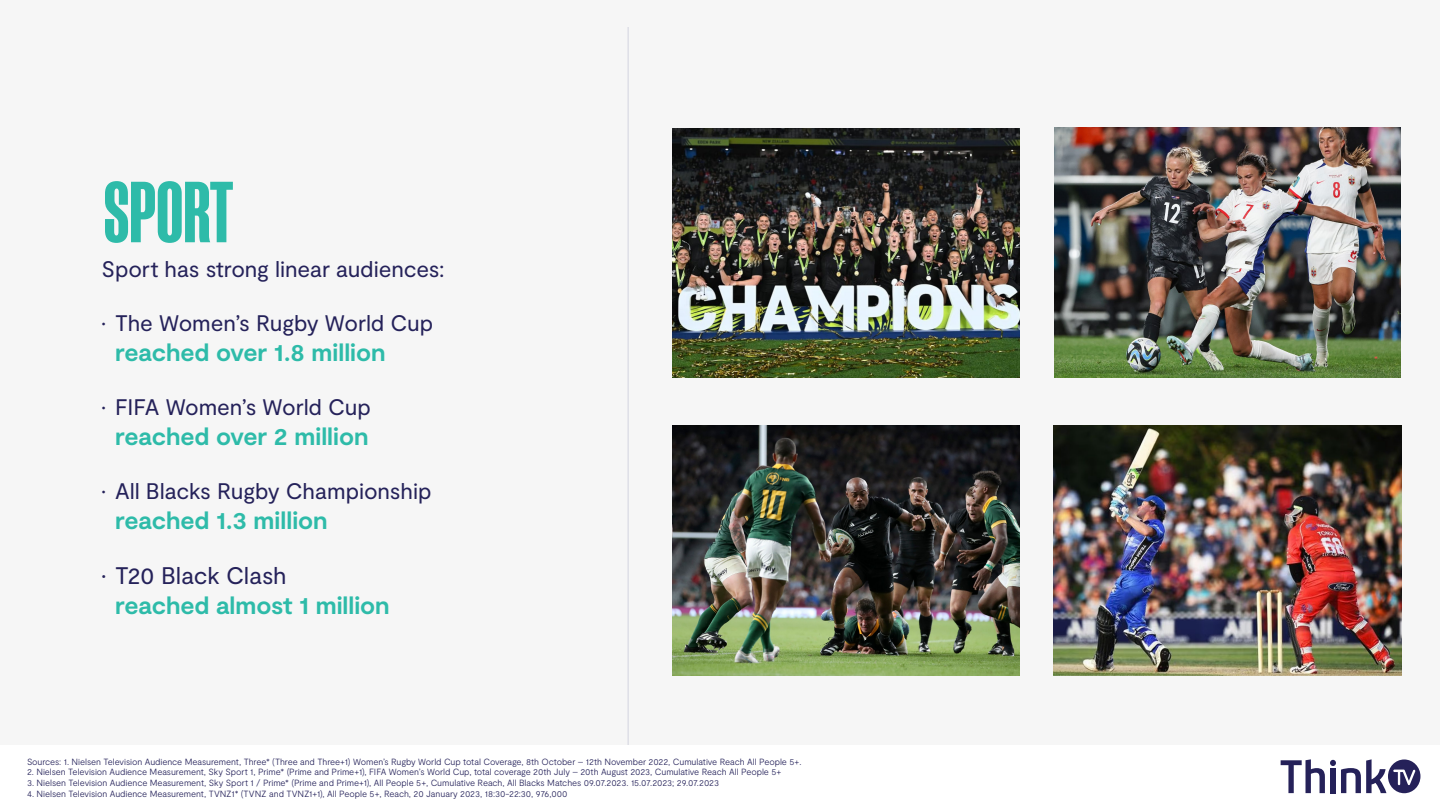
<style>
.page{position:relative;width:1440px;height:810px;background:#fff}
.page>*{position:absolute;margin:0;border:0;box-sizing:border-box;transform-origin:0 0}
.t1{font:700 81.75px "Test Manuka";color:#2ebba9}
.t2{font:700 24.75px "Moderat";letter-spacing:-.005em;color:#2ebba9}
.t3{font:24px "Moderat";letter-spacing:-.01em;color:#25225a}
.t4{font:22.5px "Moderat";letter-spacing:-.005em;color:#25225a}
.t5{font:300 9px "Moderat";letter-spacing:-.01em;color:#25225a}
</style>
<div class="page">
<div style="left:1px;top:0;width:1439px;height:809px;background:#f6f6f6"></div>
<img style="left:673px;top:128px;width:346px;height:249px">
<img style="left:1054px;top:128px;width:347px;height:250px">
<img style="left:1053px;top:425px;width:348px;height:251px">
<img style="left:672px;top:425px;width:348px;height:251px">
<hr style="left:628px;top:27px;width:1px;height:756px;background:#d2d3df">
<div style="left:1px;top:746px;width:1439px;height:64px;background:#fff"></div>
<svg style="left:1281px;top:759px;width:139px;height:34px"></svg>
<h1 class="t1" style="left:104px;top:169px;width:131px">SPORT</h1>
<h3 class="t4" style="left:102px;top:257px;width:345px">Sport has strong linear audiences:</h3>
<h3 class="t4" style="left:102px;top:311px;width:333px">• The Women’s Rugby World Cup</h3>
<h2 class="t2" style="left:115px;top:338px;width:272px">reached over 1.8 million</h2>
<h3 class="t4" style="left:102px;top:394px;width:271px">• FIFA Women’s World Cup</h3>
<h2 class="t2" style="left:115px;top:422px;width:255px">reached over 2 million</h2>
<h3 class="t4" style="left:102px;top:478px;width:331px">• All Blacks Rugby Championship</h3>
<h2 class="t2" style="left:115px;top:506px;width:214px">reached 1.3 million</h2>
<h3 class="t3" style="left:102px;top:562px;width:187px">• T20 Black Clash</h3>
<h2 class="t2" style="left:115px;top:591px;width:276px">reached almost 1 million</h2>
<p class="t5" style="left:27px;top:756px;width:776px">Sources: 1. Nielsen Television Audience Measurement, Three* (Three and Three+1) Women’s Rugby World Cup total Coverage, 8th October – 12th November 2022, Cumulative Reach All People 5+.</p>
<p class="t5" style="left:27px;top:767px;width:756px">2. Nielsen Television Audience Measurement, Sky Sport 1, Prime* (Prime and Prime+1), FIFA Women’s World Cup, total coverage 20th July – 20th August 2023, Cumulative Reach All People 5+</p>
<p class="t5" style="left:27px;top:778px;width:694px">3. Nielsen Television Audience Measurement, Sky Sport 1 / Prime* (Prime and Prime+1), All People 5+, Cumulative Reach, All Blacks Matches 09.07.2023. 15.07.2023; 29.07.2023</p>
<p class="t5" style="left:27px;top:789px;width:542px">4. Nielsen Television Audience Measurement, TVNZ1* (TVNZ and TVNZ1+1), All People 5+, Reach, 20 January 2023, 18:30-22:30, 976,000</p>
</div>
